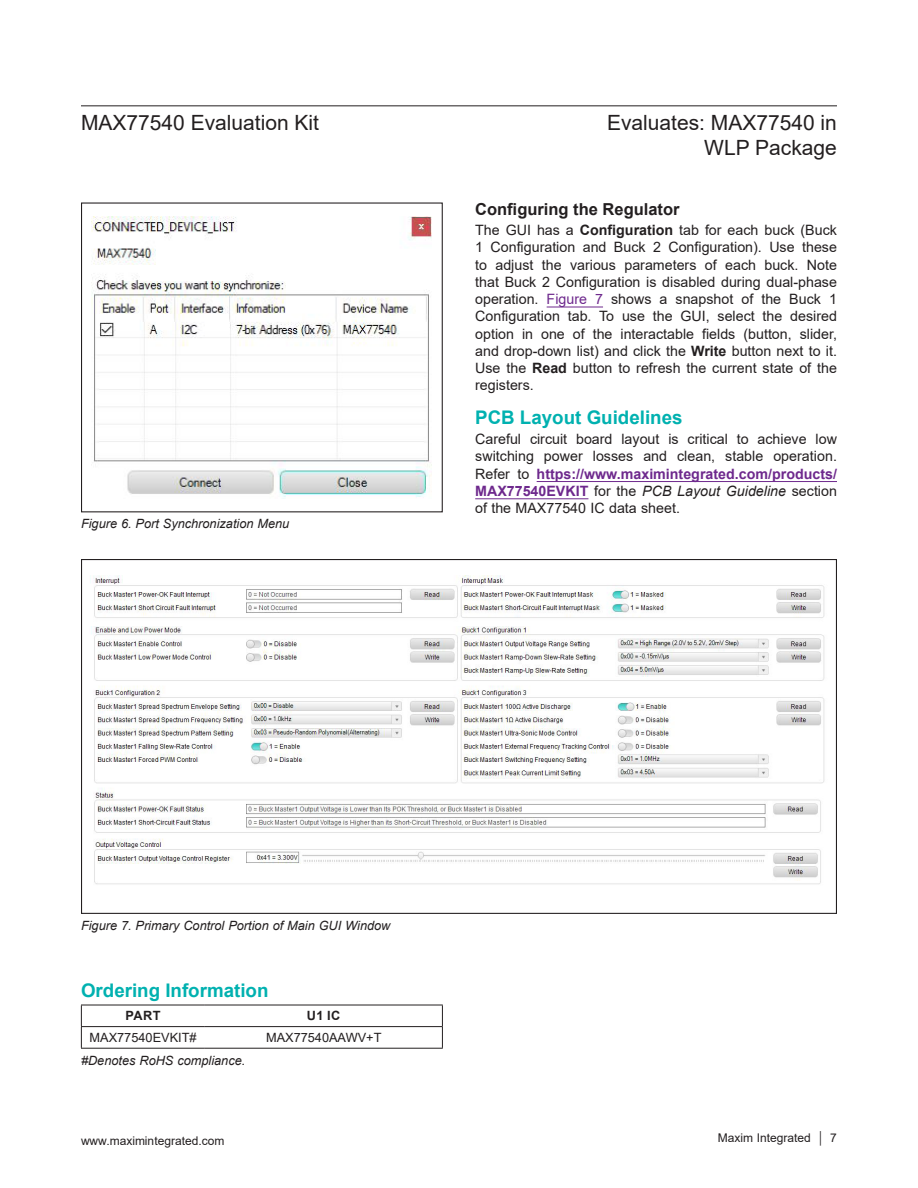
<style>
.page{position:relative;width:918px;height:1188px;background:#fff}
.page>*{position:absolute;margin:0;border:0;box-sizing:border-box;transform-origin:0 0}
.t1{font:21px/25.2px "Arial";color:#231f20;text-align:right}
.H1{font:700 18.75px "Arial";color:#00b1b0}
.H2{font:700 16.5px "Arial";color:#231f20}
.Body_Text{font:14.25px/17.2px "Arial";color:#231f20;text-align:justify}
.Caption{font:italic 12.75px "Arial";color:#231f20}
.Caption_-_Figures{font:italic 12.75px "Arial";color:#231f20}
.Table_Text__Center{font:12.75px "Arial";color:#231f20}
.Table_Header{font:700 12.75px "Arial";letter-spacing:.035em;color:#231f20}
.t2{font:12px "Arial";color:#231f20}
.s1{font-weight:700}
.s2{color:#6e298d}
.s3{font-weight:700;color:#6e298d}
.s4{font-style:italic}
</style>
<div class="page">
<hr style="left:81px;top:105px;width:756px;height:1px;background:#231f20">
<hr style="left:547px;top:307px;width:56px;height:1px;background:#6e298d">
<hr style="left:537px;top:481px;width:300px;height:1px;background:#6e298d">
<hr style="left:475px;top:498px;width:113px;height:1px;background:#6e298d">
<hr style="left:81px;top:1005px;width:124px;height:1px;background:#231f20">
<hr style="left:81px;top:1026px;width:124px;height:1px;background:#231f20">
<svg style="left:81px;top:1005px;width:1px;height:43px"></svg>
<hr style="left:81px;top:1048px;width:124px;height:1px;background:#231f20">
<hr style="left:205px;top:1005px;width:238px;height:1px;background:#231f20">
<hr style="left:205px;top:1026px;width:238px;height:1px;background:#231f20">
<svg style="left:442px;top:1005px;width:1px;height:43px"></svg>
<hr style="left:205px;top:1048px;width:238px;height:1px;background:#231f20">
<img style="left:92px;top:217px;width:340px;height:281px">
<div style="left:81px;top:202px;width:362px;height:310px;border:1px solid #231f20"></div>
<img style="left:90px;top:575px;width:735px;height:310px">
<h1 class="t1" style="left:81px;top:109px;width:240px">MAX77540 Evaluation Kit</h1>
<p class="Caption" style="left:81px;top:516px;width:210px">Figure 6. Port Synchronization Menu</p>
<h1 class="t1" style="left:607px;top:109px;width:231px">Evaluates: MAX77540 in<br>WLP Package</h1>
<p class="H2" style="left:475px;top:197px;width:206px">Configuring the Regulator</p>
<p class="Body_Text" style="left:475px;top:221px;width:363px">The GUI has a <span class="s1">Configuration</span> tab for each buck (Buck 1 Configuration and Buck 2 Configuration). Use these to adjust the various parameters of each buck. Note that Buck 2 Configuration is disabled during dual-phase operation. <span class="s2">Figure 7</span> shows a snapshot of the Buck 1<br>Configuration tab. To use the GUI, select the desired option in one of the interactable fields (button, slider, and drop-down list) and click the <span class="s1">Write</span> button next to it.<br>Use the <span class="s1">Read</span> button to refresh the current state of the registers.</p>
<p class="H1" style="left:475px;top:404px;width:209px">PCB Layout Guidelines</p>
<p class="Body_Text" style="left:475px;top:430px;width:363px">Careful circuit board layout is critical to achieve low switching power losses and clean, stable operation.<br>Refer to <span class="s3">https://www.maximintegrated.com/products/ MAX77540EVKIT</span> for the <span class="s4">PCB Layout Guideline</span> section of the MAX77540 IC data sheet.</p>
<p class="Caption_-_Figures" style="left:81px;top:917px;width:311px">Figure 7. Primary Control Portion of Main GUI Window</p>
<p class="H1" style="left:81px;top:977px;width:189px">Ordering Information</p>
<p class="Table_Header" style="left:126px;top:1007px;width:37px">PART</p>
<p class="Table_Header" style="left:307px;top:1007px;width:35px">U1 IC</p>
<p class="Table_Text__Center" style="left:90px;top:1029px;width:109px">MAX77540EVKIT#</p>
<p class="Table_Text__Center" style="left:266px;top:1029px;width:117px">MAX77540AAWV+T</p>
<p class="Caption" style="left:81px;top:1052px;width:166px">#Denotes RoHS compliance.</p>
<p class="t2" style="left:81px;top:1132px;width:145px">www.maximintegrated.com</p>
<p class="t2" style="left:718px;top:1129px;width:121px">Maxim Integrated │ 7</p>
</div>
